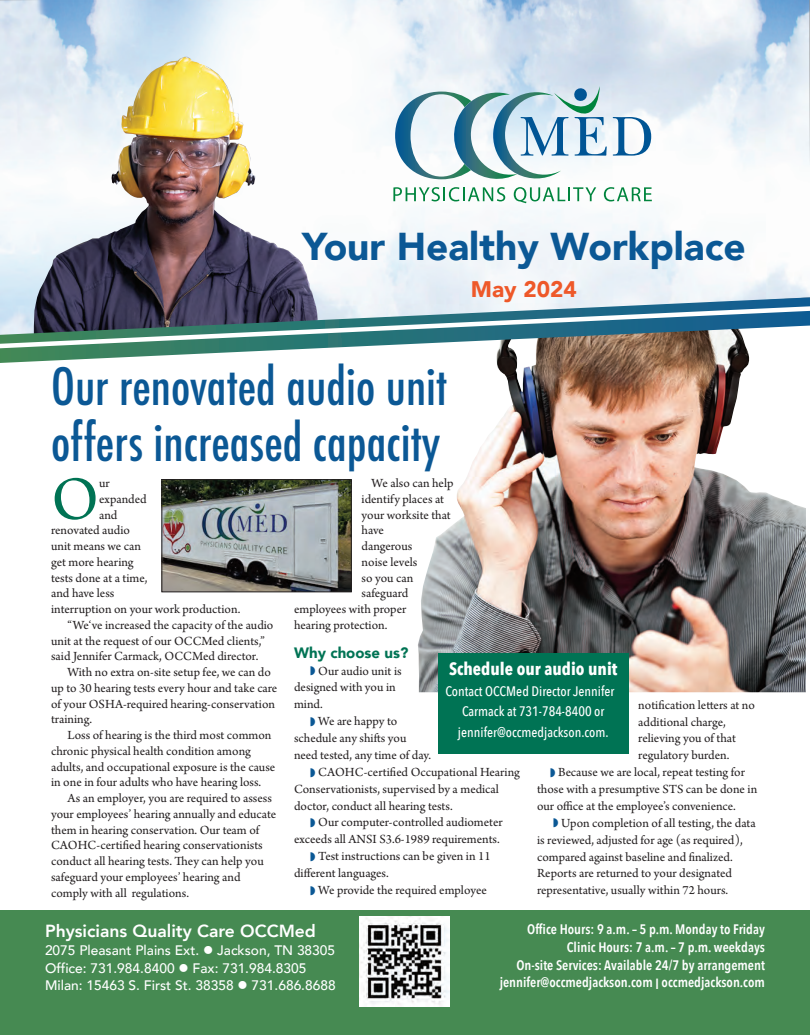
<style>
.page{position:relative;width:810px;height:1035px;background:#fff}
.page>*{position:absolute;margin:0;border:0;box-sizing:border-box;transform-origin:0 0}
.t1{font:64.38px "Arno Pro Regular 12 pt";color:#007354}
.t2{font:500 condensed 50px/55.2px "Futura";color:#0b5895}
.t3{font:900 38.75px "Avenir";color:#0b5895}
.t4{font:900 22.5px "Avenir";color:#ee5829}
.t5{font:800 17.5px "Avenir";color:#fff}
.t6{font:700 17.5px "Avenir Next Condensed";color:#fff}
.t7{font:900 15px "Avenir";color:#007354}
.t8{font:600 13.75px/17.8px "Avenir Next Condensed";color:#fff;text-align:right}
.t9{font:500 13.75px/17.8px "Avenir";color:#fff}
.t10{font:500 13.75px/20.5px "Avenir Next Condensed";color:#fff;text-align:center}
.t11{font:13.12px/16.9px "Arno Pro Regular 12 pt";color:#231f20}
</style>
<div class="page">
<img style="left:0;top:0;width:810px;height:296px">
<svg style="left:393px;top:86px;width:259px;height:117px"></svg>
<div style="left:0;top:910px;width:810px;height:125px;background:#468a52"></div>
<img style="left:359px;top:917px;width:90px;height:90px">
<img style="left:418px;top:364px;width:388px;height:328px">
<div style="left:438px;top:653px;width:190px;height:100px;background:#007354"></div>
<img style="left:164px;top:481px;width:186px;height:109px">
<div style="left:162px;top:479px;width:190px;height:113px;border:1px solid #231f20"></div>
<img style="left:33px;top:57px;width:285px;height:239px">
<svg style="left:0;top:296px;width:810px;height:13px"></svg>
<svg style="left:0;top:309px;width:810px;height:55px"></svg>
<h3 class="t3" style="left:302px;top:221px;width:445px">Your Healthy Workplace</h3>
<h3 class="t4" style="left:471px;top:274px;width:107px">May 2024</h3>
<h2 class="t2" style="left:51px;top:359px;width:398px">Our renovated audio unit offers increased capacity</h2>
<h1 class="t1" style="left:51px;top:475px;width:50px">O</h1>
<p class="t11" style="left:99px;top:476px;width:12px">ur</p>
<p class="t11" style="left:99px;top:492px;width:49px">expanded</p>
<p class="t11" style="left:99px;top:507px;width:20px">and</p>
<p class="t11" style="left:51px;top:523px;width:80px">renovated audio</p>
<p class="t11" style="left:51px;top:539px;width:91px">unit means we can</p>
<p class="t11" style="left:51px;top:555px;width:84px">get more hearing</p>
<p class="t11" style="left:51px;top:570px;width:98px">tests done at a time,</p>
<p class="t11" style="left:51px;top:586px;width:65px">and have less</p>
<p class="t11" style="left:51px;top:602px;width:191px">interruption on your work production.</p>
<p class="t11" style="left:67px;top:618px;width:208px">“We‘ve increased the capacity of the audio</p>
<p class="t11" style="left:51px;top:633px;width:215px">unit at the request of our OCCMed clients,”</p>
<p class="t11" style="left:51px;top:649px;width:209px">said Jennifer Carmack, OCCMed director.</p>
<p class="t11" style="left:67px;top:665px;width:205px">With no extra on-site setup fee, we can do</p>
<p class="t11" style="left:51px;top:681px;width:228px">up to 30 hearing tests every hour and take care</p>
<p class="t11" style="left:51px;top:696px;width:225px">of your OSHA-required hearing-conservation</p>
<p class="t11" style="left:51px;top:712px;width:43px">training.</p>
<p class="t11" style="left:67px;top:728px;width:206px">Loss of hearing is the third most common</p>
<p class="t11" style="left:51px;top:744px;width:201px">chronic physical health condition among</p>
<p class="t11" style="left:51px;top:759px;width:226px">adults, and occupational exposure is the cause</p>
<p class="t11" style="left:51px;top:775px;width:212px">in one in four adults who have hearing loss.</p>
<p class="t11" style="left:67px;top:791px;width:206px">As an employer, you are required to assess</p>
<p class="t11" style="left:51px;top:807px;width:227px">your employees’ hearing annually and educate</p>
<p class="t11" style="left:51px;top:822px;width:210px">them in hearing conservation. Our team of</p>
<p class="t11" style="left:51px;top:838px;width:213px">CAOHC-certified hearing conservationists</p>
<p class="t11" style="left:51px;top:854px;width:214px">conduct all hearing tests. They can help you</p>
<p class="t11" style="left:51px;top:870px;width:191px">safeguard your employees’ hearing and</p>
<p class="t11" style="left:51px;top:885px;width:139px">comply with all regulations.</p>
<p class="t11" style="left:372px;top:476px;width:83px">We also can help</p>
<p class="t11" style="left:362px;top:492px;width:84px">identify places at</p>
<p class="t11" style="left:362px;top:507px;width:91px">your worksite that</p>
<p class="t11" style="left:362px;top:523px;width:24px">have</p>
<p class="t11" style="left:362px;top:539px;width:52px">dangerous</p>
<p class="t11" style="left:362px;top:555px;width:57px">noise levels</p>
<p class="t11" style="left:362px;top:570px;width:53px">so you can</p>
<p class="t11" style="left:362px;top:586px;width:48px">safeguard</p>
<p class="t11" style="left:294px;top:602px;width:114px">employees with proper</p>
<p class="t11" style="left:294px;top:618px;width:95px">hearing protection.</p>
<p class="t7" style="left:294px;top:643px;width:116px">Why choose us?</p>
<p class="t11" style="left:294px;top:663px;width:109px;text-indent:24px">Our audio unit is designed with you in mind.</p>
<p class="t11" style="left:318px;top:714px;width:80px">We are happy to</p>
<p class="t11" style="left:294px;top:731px;width:114px">schedule any shifts you</p>
<p class="t11" style="left:294px;top:748px;width:138px">need tested, any time of day.</p>
<p class="t11" style="left:318px;top:765px;width:203px">CAOHC-certified Occupational Hearing</p>
<p class="t11" style="left:294px;top:782px;width:206px">Conservationists, supervised by a medical</p>
<p class="t11" style="left:294px;top:798px;width:160px">doctor, conduct all hearing tests.</p>
<p class="t11" style="left:318px;top:815px;width:186px">Our computer-controlled audiometer</p>
<p class="t11" style="left:294px;top:832px;width:207px">exceeds all ANSI S3.6-1989 requirements.</p>
<p class="t11" style="left:318px;top:849px;width:174px">Test instructions can be given in 11</p>
<p class="t11" style="left:294px;top:866px;width:96px">different languages.</p>
<p class="t11" style="left:318px;top:883px;width:170px">We provide the required employee</p>
<h3 class="t6" style="left:449px;top:658px;width:170px">Schedule our audio unit</h3>
<p class="t10" style="left:445px;top:681px;width:171px">Contact OCCMed Director Jennifer<br>Carmack at 731-784-8400 or jennifer@occmedjackson.com.</p>
<p class="t11" style="left:638px;top:698px;width:118px">notification letters at no</p>
<p class="t11" style="left:638px;top:714px;width:89px">additional charge,</p>
<p class="t11" style="left:638px;top:731px;width:99px">relieving you of that</p>
<p class="t11" style="left:638px;top:748px;width:93px">regulatory burden.</p>
<p class="t11" style="left:558px;top:765px;width:188px">Because we are local, repeat testing for</p>
<p class="t11" style="left:537px;top:782px;width:222px">those with a presumptive STS can be done in</p>
<p class="t11" style="left:537px;top:799px;width:200px">our office at the employee’s convenience.</p>
<p class="t11" style="left:561px;top:816px;width:196px">Upon completion of all testing, the data</p>
<p class="t11" style="left:537px;top:833px;width:207px">is reviewed, adjusted for age (as required),</p>
<p class="t11" style="left:537px;top:849px;width:197px">compared against baseline and finalized.</p>
<p class="t11" style="left:537px;top:866px;width:196px">Reports are returned to your designated</p>
<p class="t11" style="left:537px;top:883px;width:193px">representative, usually within 72 hours.</p>
<h3 class="t5" style="left:45px;top:920px;width:272px">Physicians Quality Care OCCMed</h3>
<p class="t9" style="left:45px;top:942px;width:292px">2075 Pleasant Plains Ext. ● Jackson, TN 38305<br>Office: 731.984.8400 ● Fax: 731.984.8305<br>Milan: 15463 S. First St. 38358 ● 731.686.8688</p>
<p class="t8" style="left:500px;top:921px;width:267px">Office Hours: 9 a.m. – 5 p.m. Monday to Friday Clinic Hours: 7 a.m. – 7 p.m. weekdays<br>On-site Services: Available 24/7 by arrangement jennifer@occmedjackson.com l occmedjackson.com</p>
</div>
